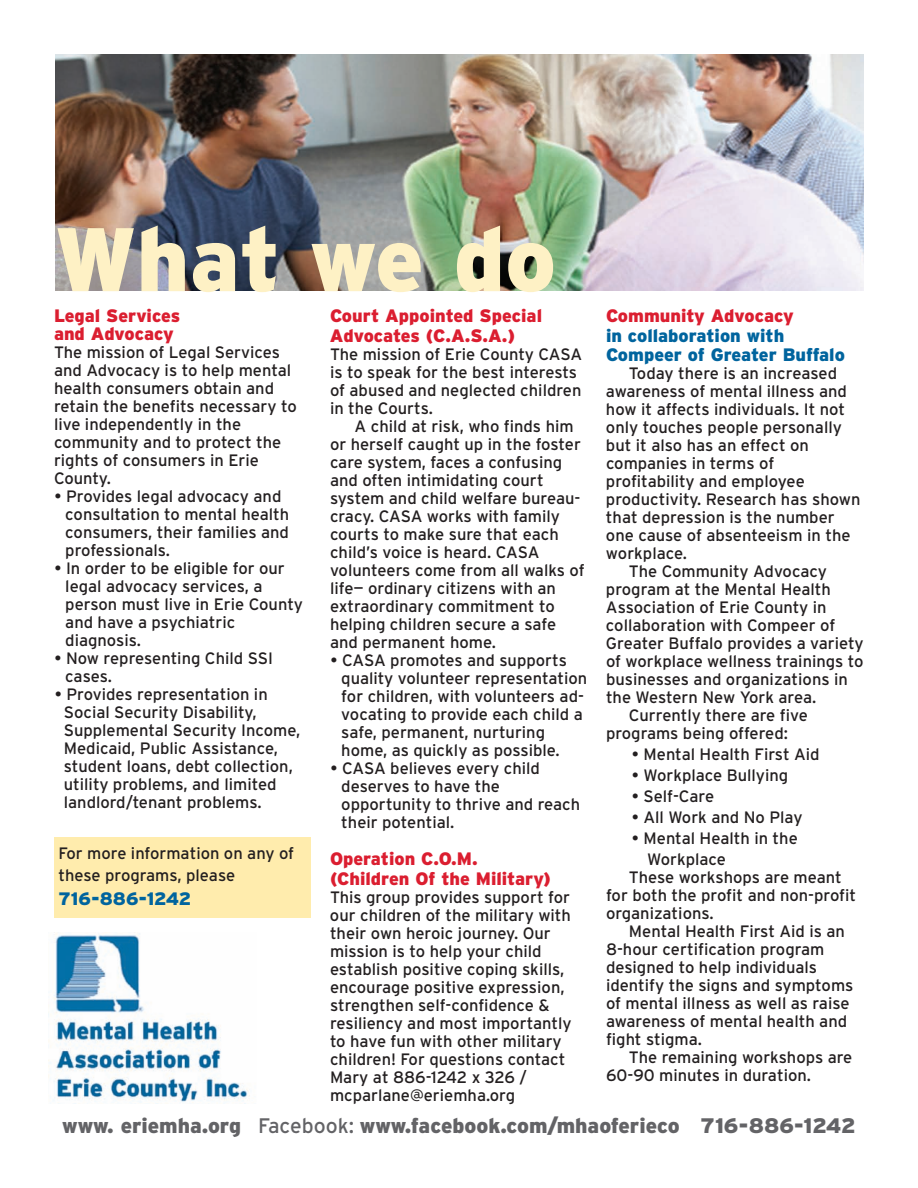
<style>
.page{position:relative;width:918px;height:1188px;background:#fff}
.page>*{position:absolute;margin:0;border:0;box-sizing:border-box;transform-origin:0 0}
.t1{font:900 90px "Interstate";color:#fef1c5}
.t2{font:900 21px "Interstate";color:#636366}
.t3{font:900 18px/19.5px "Interstate";color:#db1e30}
.t4{font:900 18px/19.5px "Interstate";color:#00649e}
.t5{font:16.5px/18px "Interstate";color:#231f20}
.s1{font-weight:400}
</style>
<div class="page">
<div style="left:54px;top:837px;width:256px;height:81px;background:#ffecad"></div>
<img style="left:56px;top:54px;width:808px;height:237px">
<img style="left:48px;top:933px;width:202px;height:170px">
<h1 class="t1" style="left:54px;top:208px;width:504px">What we do</h1>
<p class="t3" style="left:54px;top:307px;width:128px;line-height:18px">Legal Services and Advocacy</p>
<p class="t5" style="left:54px;top:343px;width:244px">The mission of Legal Services and Advocacy is to help mental health consumers obtain and retain the benefits necessary to live independently in the community and to protect the rights of consumers in Erie<br>County.</p>
<p class="t5" style="left:65px;top:487px;width:226px;text-indent:-11px">• Provides legal advocacy and consultation to mental health consumers, their families and professionals.</p>
<p class="t5" style="left:65px;top:559px;width:239px;text-indent:-11px">• In order to be eligible for our legal advocacy services, a person must live in Erie County and have a psychiatric diagnosis.</p>
<p class="t5" style="left:65px;top:649px;width:209px;text-indent:-11px">• Now representing Child SSI cases.</p>
<p class="t5" style="left:64px;top:685px;width:238px;text-indent:-9px">• Provides representation in<br>Social Security Disability,<br>Supplemental Security Income,<br>Medicaid, Public Assistance, student loans, debt collection, utility problems, and limited landlord/tenant problems.</p>
<p class="t5" style="left:58px;top:841px;width:237px;line-height:22.5px">For more information on any of these programs, please</p>
<p class="t4" style="left:58px;top:889px;width:135px">716-886-1242</p>
<p class="t3" style="left:330px;top:306px;width:214px">Court Appointed Special<br>Advocates (C.A.S.A.)</p>
<p class="t5" style="left:330px;top:345px;width:254px">The mission of Erie County CASA is to speak for the best interests of abused and neglected children in the Courts.</p>
<p class="t5" style="left:330px;top:417px;width:256px;text-indent:25px">A child at risk, who finds him or herself caught up in the foster care system, faces a confusing and often intimidating court system and child welfare bureau&shy;cracy. CASA works with family courts to make sure that each child’s voice is heard. CASA volunteers come from all walks of life— ordinary citizens with an extraordinary commitment to helping children secure a safe and permanent home.</p>
<p class="t5" style="left:341px;top:651px;width:248px;text-indent:-11px">• CASA promotes and supports quality volunteer representation for children, with volunteers ad&shy;vocating to provide each child a safe, permanent, nurturing home, as quickly as possible.</p>
<p class="t5" style="left:341px;top:759px;width:241px;text-indent:-11px">• CASA believes every child deserves to have the opportunity to thrive and reach their potential.</p>
<p class="t3" style="left:330px;top:849px;width:223px">Operation C.O.M. (Children Of the Military)</p>
<p class="t5" style="left:330px;top:888px;width:243px">This group provides support for our children of the military with their own heroic journey. Our mission is to help your child establish positive coping skills, encourage positive expression, strengthen self-confidence &amp; resiliency and most importantly to have fun with other military children! For questions contact<br>Mary at 886-1242 x 326 / mcparlane@eriemha.org</p>
<p class="t3" style="left:606px;top:306px;width:189px">Community Advocacy</p>
<p class="t4" style="left:606px;top:326px;width:241px">in collaboration with<br>Compeer of Greater Buffalo</p>
<p class="t5" style="left:629px;top:364px;width:210px">Today there is an increased</p>
<p class="t5" style="left:606px;top:382px;width:243px">awareness of mental illness and</p>
<p class="t5" style="left:606px;top:400px;width:241px">how it affects individuals. It not</p>
<p class="t5" style="left:606px;top:418px;width:237px">only touches people personally</p>
<p class="t5" style="left:606px;top:436px;width:204px">but it also has an effect on</p>
<p class="t5" style="left:606px;top:454px;width:170px">companies in terms of</p>
<p class="t5" style="left:606px;top:472px;width:200px">profitability and employee</p>
<p class="t5" style="left:606px;top:490px;width:256px">productivity. Research has shown</p>
<p class="t5" style="left:606px;top:508px;width:230px">that depression is the number</p>
<p class="t5" style="left:606px;top:526px;width:246px">one cause of absenteeism in the</p>
<p class="t5" style="left:606px;top:544px;width:83px">workplace.</p>
<p class="t5" style="left:629px;top:562px;width:200px">The Community Advocacy</p>
<p class="t5" style="left:606px;top:580px;width:226px">program at the Mental Health</p>
<p class="t5" style="left:606px;top:598px;width:222px">Association of Erie County in</p>
<p class="t5" style="left:606px;top:616px;width:231px">collaboration with Compeer of</p>
<p class="t5" style="left:606px;top:634px;width:259px">Greater Buffalo provides a variety</p>
<p class="t5" style="left:606px;top:652px;width:259px">of workplace wellness trainings to</p>
<p class="t5" style="left:606px;top:670px;width:243px">businesses and organizations in</p>
<p class="t5" style="left:606px;top:688px;width:212px">the Western New York area.</p>
<p class="t5" style="left:629px;top:706px;width:181px">Currently there are five</p>
<p class="t5" style="left:606px;top:724px;width:184px">programs being offered:</p>
<p class="t5" style="left:632px;top:745px;width:189px">• Mental Health First Aid</p>
<p class="t5" style="left:632px;top:766px;width:158px">• Workplace Bullying</p>
<p class="t5" style="left:632px;top:787px;width:84px">• Self-Care</p>
<p class="t5" style="left:632px;top:808px;width:172px">• All Work and No Play</p>
<p class="t5" style="left:647px;top:828px;width:152px;line-height:21px;text-indent:-15px">• Mental Health in the<br>Workplace</p>
<p class="t5" style="left:606px;top:868px;width:252px;text-indent:23px">These workshops are meant for both the profit and non-profit organizations.</p>
<p class="t5" style="left:606px;top:922px;width:249px;text-indent:23px">Mental Health First Aid is an<br>8-hour certification program designed to help individuals identify the signs and symptoms of mental illness as well as raise awareness of mental health and fight stigma.</p>
<p class="t5" style="left:606px;top:1048px;width:248px;text-indent:23px">The remaining workshops are<br>60-90 minutes in duration.</p>
<p class="t2" style="left:62px;top:1113px;width:795px">www. eriemha.org <span class="s1">Facebook:</span> www.facebook.com/mhaoferieco 716-886-1242</p>
</div>
